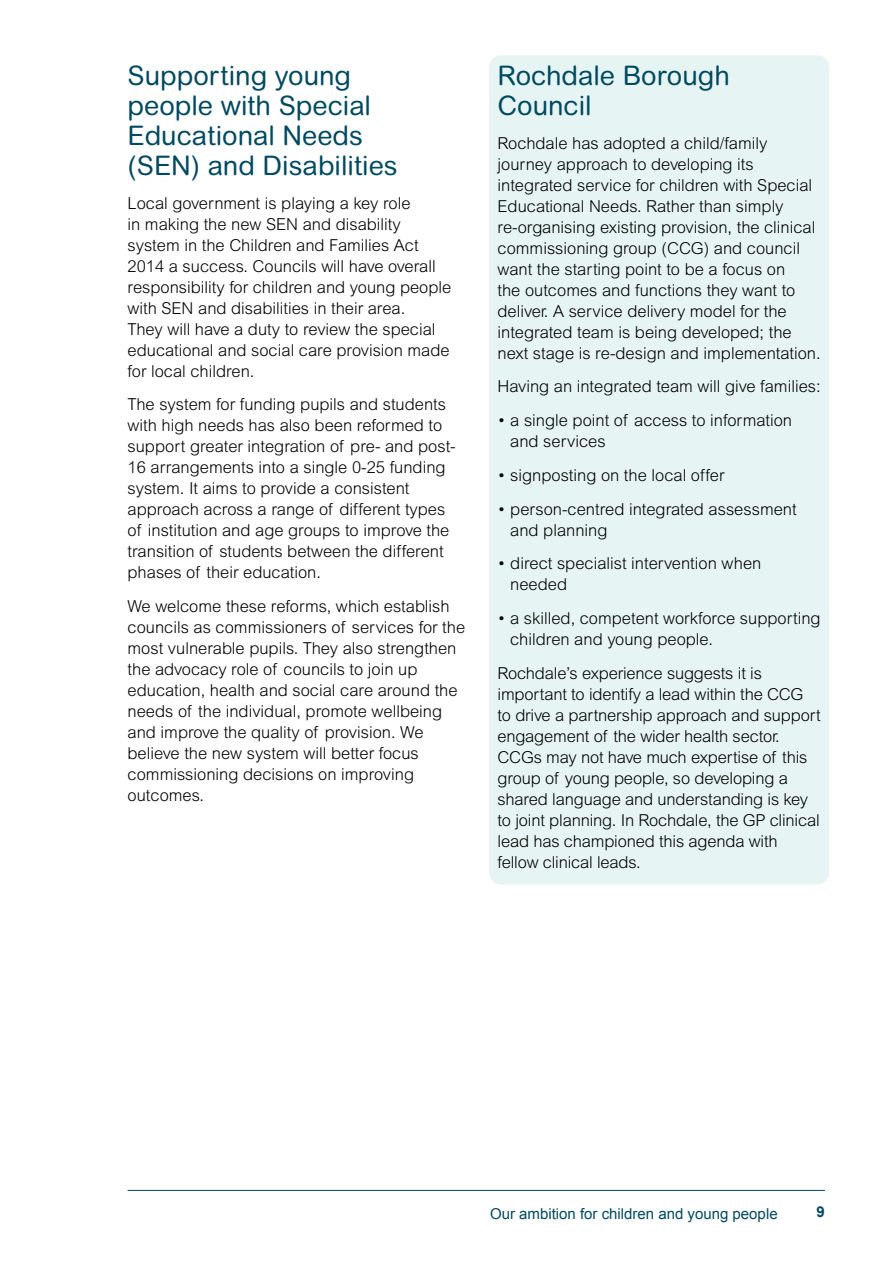
<style>
.page{position:relative;width:893px;height:1263px;background:#fff}
.page>*{position:absolute;margin:0;border:0;box-sizing:border-box;transform-origin:0 0}
.t1{font:27px/30px "Arial Rounded MT";color:#004960}
.t2{font:300 16.5px/21px "Arial MT Std";color:#000}
.t3{font:15px "Arial";color:#004960}
.t4{font:700 15px "Arial";color:#004960}
</style>
<div class="page">
<hr style="left:128px;top:1190px;width:697px;height:1px;background:#004960">
<div style="left:489px;top:55px;width:340px;height:829px;background:#e6f5f3;border-radius:13px"></div>
<h1 class="t1" style="left:128px;top:60px;width:272px">Supporting young people with Special<br>Educational Needs (SEN) and Disabilities</h1>
<p class="t2" style="left:128px;top:192px;width:325px">Local government is playing a key role<br>in making the new SEN and disability system in the Children and Families Act 2014 a success. Councils will have overall responsibility for children and young people with SEN and disabilities in their area.<br>They will have a duty to review the special educational and social care provision made for local children.</p>
<p class="t2" style="left:128px;top:394px;width:330px">The system for funding pupils and students with high needs has also been reformed to support greater integration of pre- and post-16 arrangements into a single 0-25 funding system. It aims to provide a consistent approach across a range of different types of institution and age groups to improve the transition of students between the different phases of their education.</p>
<p class="t2" style="left:128px;top:596px;width:339px">We welcome these reforms, which establish councils as commissioners of services for the most vulnerable pupils. They also strengthen the advocacy role of councils to join up education, health and social care around the needs of the individual, promote wellbeing and improve the quality of provision. We believe the new system will better focus commissioning decisions on improving outcomes.</p>
<h1 class="t1" style="left:497px;top:60px;width:234px">Rochdale Borough<br>Council</h1>
<p class="t2" style="left:497px;top:132px;width:325px">Rochdale has adopted a child/family journey approach to developing its integrated service for children with Special Educational Needs. Rather than simply re-organising existing provision, the clinical commissioning group (CCG) and council want the starting point to be a focus on<br>the outcomes and functions they want to deliver. A service delivery model for the integrated team is being developed; the next stage is re-design and implementation.</p>
<p class="t2" style="left:497px;top:376px;width:325px">Having an integrated team will give families:</p>
<p class="t2" style="left:510px;top:410px;width:283px;text-indent:-13px">• a single point of access to information and services</p>
<p class="t2" style="left:497px;top:465px;width:229px">• signposting on the local offer</p>
<p class="t2" style="left:510px;top:498px;width:288px;text-indent:-13px">• person-centred integrated assessment and planning</p>
<p class="t2" style="left:510px;top:553px;width:253px;text-indent:-13px">• direct specialist intervention when needed</p>
<p class="t2" style="left:510px;top:608px;width:312px;text-indent:-13px">• a skilled, competent workforce supporting children and young people.</p>
<p class="t2" style="left:497px;top:663px;width:325px">Rochdale’s experience suggests it is important to identify a lead within the CCG to drive a partnership approach and support engagement of the wider health sector.<br>CCGs may not have much expertise of this group of young people, so developing a shared language and understanding is key to joint planning. In Rochdale, the GP clinical lead has championed this agenda with fellow clinical leads.</p>
<p class="t3" style="left:490px;top:1203px;width:289px">Our ambition for children and young people</p>
<p class="t4" style="left:817px;top:1202px;width:10px">9</p>
</div>
